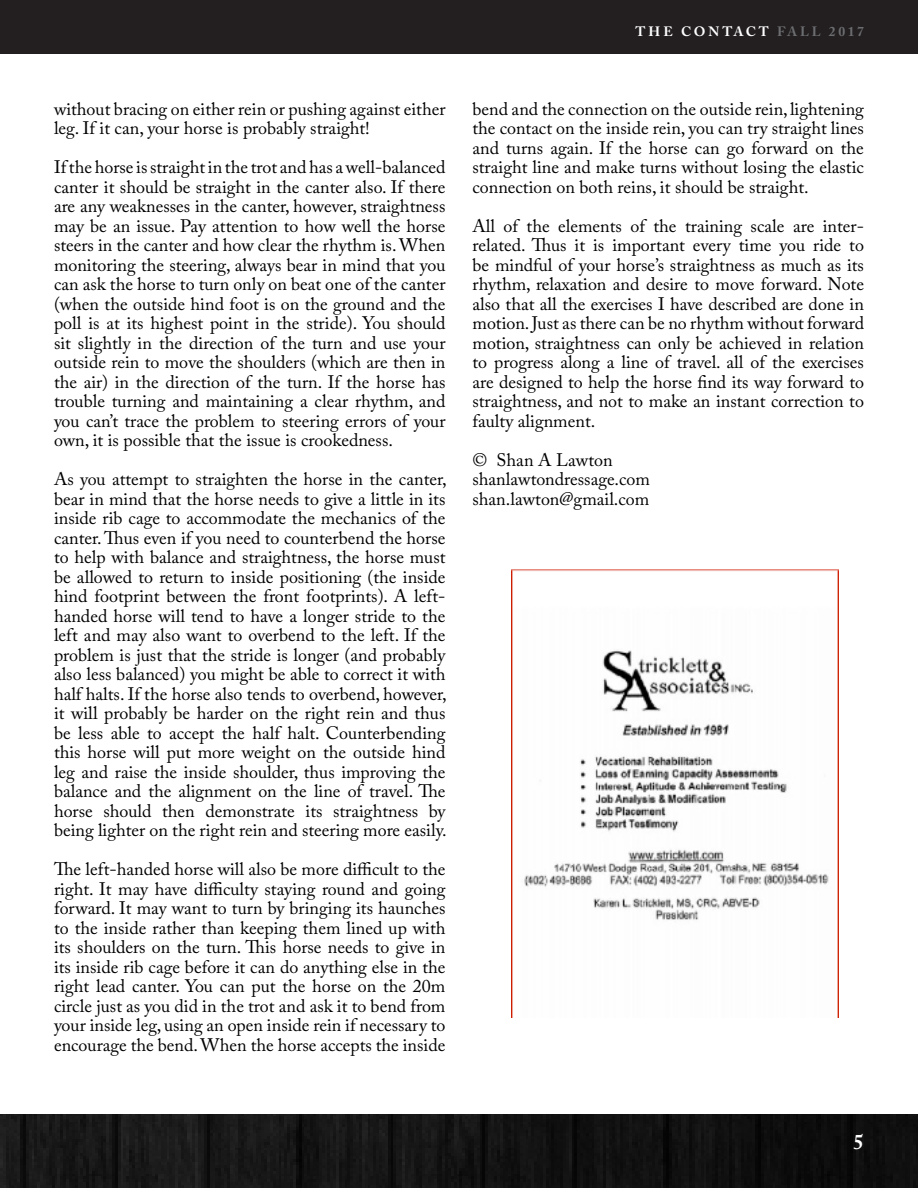
<style>
.page{position:relative;width:918px;height:1188px;background:#fff}
.page>*{position:absolute;margin:0;border:0;box-sizing:border-box;transform-origin:0 0}
.t1{font:700 21px "Adobe Caslon Pro";color:#fff}
.t2{font:18px/19.5px "Adobe Caslon Pro";color:#000;text-align:justify}
.t3{font:700 13.5px "Adobe Caslon Pro";letter-spacing:.2em;color:#fff}
.s1{color:#6c6d70}
</style>
<div class="page">
<img style="left:0;top:1115px;width:918px;height:73px">
<div style="left:0;top:0;width:918px;height:54px;background:#231f20"></div>
<img style="left:511px;top:569px;width:327px;height:448px">
<p class="t2" style="left:54px;top:99px;width:393px">without bracing on either rein or pushing against either leg. If it can, your horse is probably straight!</p>
<p class="t2" style="left:54px;top:157px;width:393px">If the horse is straight in the trot and has a well-balanced canter it should be straight in the canter also. If there are any weaknesses in the canter, however, straightness may be an issue. Pay attention to how well the horse steers in the canter and how clear the rhythm is. When monitoring the steering, always bear in mind that you can ask the horse to turn only on beat one of the canter (when the outside hind foot is on the ground and the poll is at its highest point in the stride). You should sit slightly in the direction of the turn and use your outside rein to move the shoulders (which are then in the air) in the direction of the turn. If the horse has trouble turning and maintaining a clear rhythm, and you can’t trace the problem to steering errors of your own, it is possible that the issue is crookedness.</p>
<p class="t2" style="left:54px;top:469px;width:394px">As you attempt to straighten the horse in the canter, bear in mind that the horse needs to give a little in its inside rib cage to accommodate the mechanics of the canter. Thus even if you need to counterbend the horse to help with balance and straightness, the horse must be allowed to return to inside positioning (the inside hind footprint between the front footprints). A left&shy;handed horse will tend to have a longer stride to the left and may also want to overbend to the left. If the problem is just that the stride is longer (and probably also less balanced) you might be able to correct it with half halts. If the horse also tends to overbend, however, it will probably be harder on the right rein and thus be less able to accept the half halt. Counterbending this horse will put more weight on the outside hind leg and raise the inside shoulder, thus improving the balance and the alignment on the line of travel. The horse should then demonstrate its straightness by being lighter on the right rein and steering more easily.</p>
<p class="t2" style="left:54px;top:859px;width:393px">The left-handed horse will also be more difficult to the right. It may have difficulty staying round and going forward. It may want to turn by bringing its haunches to the inside rather than keeping them lined up with its shoulders on the turn. This horse needs to give in its inside rib cage before it can do anything else in the right lead canter. You can put the horse on the 20m circle just as you did in the trot and ask it to bend from your inside leg, using an open inside rein if necessary to encourage the bend. When the horse accepts the inside</p>
<p class="t3" style="left:636px;top:23px;width:230px">THE CONTACT <span class="s1">FALL 2017</span></p>
<p class="t2" style="left:472px;top:99px;width:393px">bend and the connection on the outside rein, lightening the contact on the inside rein, you can try straight lines and turns again. If the horse can go forward on the straight line and make turns without losing the elastic connection on both reins, it should be straight.</p>
<p class="t2" style="left:472px;top:216px;width:393px">All of the elements of the training scale are inter&shy;related. Thus it is important every time you ride to be mindful of your horse’s straightness as much as its rhythm, relaxation and desire to move forward. Note also that all the exercises I have described are done in motion. Just as there can be no rhythm without forward motion, straightness can only be achieved in relation to progress along a line of travel. all of the exercises are designed to help the horse find its way forward to straightness, and not to make an instant correction to faulty alignment.</p>
<p class="t2" style="left:472px;top:450px;width:142px">© Shan A Lawton</p>
<p class="t2" style="left:472px;top:469px;width:179px">shanlawtondressage.com</p>
<p class="t2" style="left:472px;top:489px;width:178px">shan.lawton@gmail.com</p>
<p class="t1" style="left:854px;top:1130px;width:12px">5</p>
</div>
